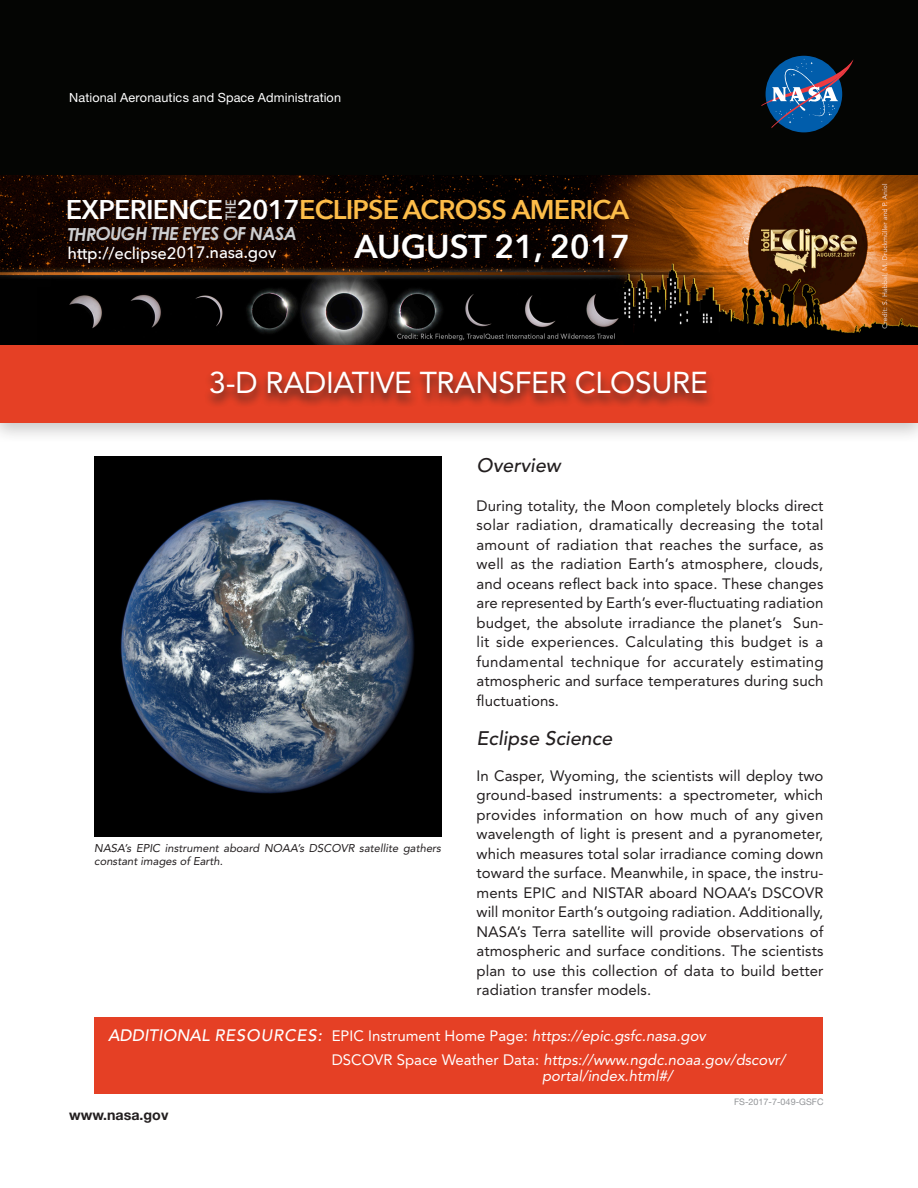
<style>
.page{position:relative;width:918px;height:1188px;background:#fff}
.page>*{position:absolute;margin:0;border:0;box-sizing:border-box;transform-origin:0 0}
.t1{font:600 33px "Avenir Next";color:#fff}
.t2{font:30px "Avenir";letter-spacing:-.01em;color:#fff}
.Hyperlink{font:600 27px "Avenir Next";letter-spacing:-.03em;color:#fdbd49}
.Hyperlink-2{font:600 27px "Avenir Next";letter-spacing:-.03em;color:#fff}
.t3{font:italic 500 19.5px "Avenir";letter-spacing:.005em;color:#231f20}
.Hyperlink-3{font:italic 700 18px "Century Gothic";letter-spacing:-.04em;color:#cdced0}
.Hyperlink-4{font:500 16.5px "Avenir Next";letter-spacing:-.015em;color:#fff}
.t4{font:italic 500 16.5px "Avenir";color:#fff}
.t5{font:15px/19.5px "Avenir";letter-spacing:.005em;color:#231f20;text-align:justify}
.t6{font:italic 15px "Avenir";color:#fff}
.Hyperlink-5{font:600 14.4px "Avenir Next";color:#cdced0;scale:.75 1}
.t7{font:700 14.25px "Helvetica Neue LT Std";color:#231f20}
.Body{font:12.6px "Helvetica Neue LT Std";letter-spacing:.01em;color:#fff}
.t8{font:italic 11.25px/13.5px "Avenir";color:#231f20}
.t9{font:9px "Helvetica Neue LT Std";color:#939598}
.s1{color:#fff}
.s2{font-style:normal}
</style>
<div class="page">
<div style="left:0;top:335px;width:918px;height:109px;background:#231f20;opacity:.25"></div>
<div style="left:0;top:344px;width:918px;height:79px;background:#e54025"></div>
<div style="left:0;top:0;width:918px;height:176px;background:#040503"></div>
<div style="left:766px;top:56px;width:76px;height:76px;background:#015dab;border-radius:50%"></div>
<svg style="left:761px;top:59px;width:93px;height:69px"></svg>
<img style="left:0;top:176px;width:918px;height:168px">
<div style="left:204px;top:370px;width:511px;height:38px;background:#231f20;opacity:.87"></div>
<img style="left:94px;top:457px;width:348px;height:379px">
<div style="left:94px;top:1017px;width:730px;height:77px;background:#e54025"></div>
<p class="Body" style="left:69px;top:90px;width:273px">National Aeronautics and Space Administration</p>
<p class="Hyperlink-2" style="left:66px;top:187px;width:159px">EXPERIENCE</p>
<p class="Hyperlink" style="left:237px;top:187px;width:394px"><span class="s1">2017</span>ECLIPSE ACROSS AMERICA</p>
<p class="Hyperlink-3" style="left:68px;top:222px;width:231px">THROUGH THE EYES OF NASA</p>
<p class="Hyperlink-5" style="left:218px;top:220px;width:29px;rotate:-90deg">THE</p>
<p class="t1" style="left:354px;top:218px;width:277px">AUGUST 21, 2017</p>
<p class="Hyperlink-4" style="left:68px;top:239px;width:210px">http://eclipse2017.nasa.gov</p>
<p class="t2" style="left:209px;top:365px;width:500px">3-D RADIATIVE TRANSFER CLOSURE</p>
<p class="t8" style="left:94px;top:841px;width:348px">NASA’s EPIC instrument aboard NOAA’s DSCOVR satellite gathers constant images of Earth.</p>
<p class="t3" style="left:477px;top:454px;width:86px">Overview</p>
<p class="t5" style="left:477px;top:496px;width:349px">During totality, the Moon completely blocks direct solar radiation, dramatically decreasing the total amount of radiation that reaches the surface, as well as the radiation Earth’s atmosphere, clouds, and oceans reflect back into space. These changes are represented by Earth’s ever-fluctuating radiation budget, the absolute irradiance the planet’s Sun&shy;lit side experiences. Calculating this budget is a fundamental technique for accurately estimating atmospheric and surface temperatures during such fluctuations.</p>
<p class="t3" style="left:477px;top:727px;width:137px">Eclipse Science</p>
<p class="t5" style="left:477px;top:766px;width:348px">In Casper, Wyoming, the scientists will deploy two ground-based instruments: a spectrometer, which provides information on how much of any given wavelength of light is present and a pyranometer, which measures total solar irradiance coming down toward the surface. Meanwhile, in space, the instru&shy;ments EPIC and NISTAR aboard NOAA’s DSCOVR will monitor Earth’s outgoing radiation. Additionally, NASA’s Terra satellite will provide observations of atmospheric and surface conditions. The scientists plan to use this collection of data to build better radiation transfer models.</p>
<p class="t4" style="left:108px;top:1026px;width:215px">ADDITIONAL RESOURCES:</p>
<p class="t6" style="left:332px;top:1027px;width:376px"><span class="s2">EPIC Instrument Home Page:</span> https://epic.gsfc.nasa.gov</p>
<p class="t6" style="left:332px;top:1051px;width:455px"><span class="s2">DSCOVR Space Weather Data:</span> https://www.ngdc.noaa.gov/dscovr/</p>
<p class="t6" style="left:542px;top:1067px;width:132px">portal/index.html#/</p>
<p class="t7" style="left:69px;top:1107px;width:101px">www.nasa.gov</p>
<p class="t9" style="left:734px;top:1096px;width:91px">FS-2017-7-049-GSFC</p>
</div>
